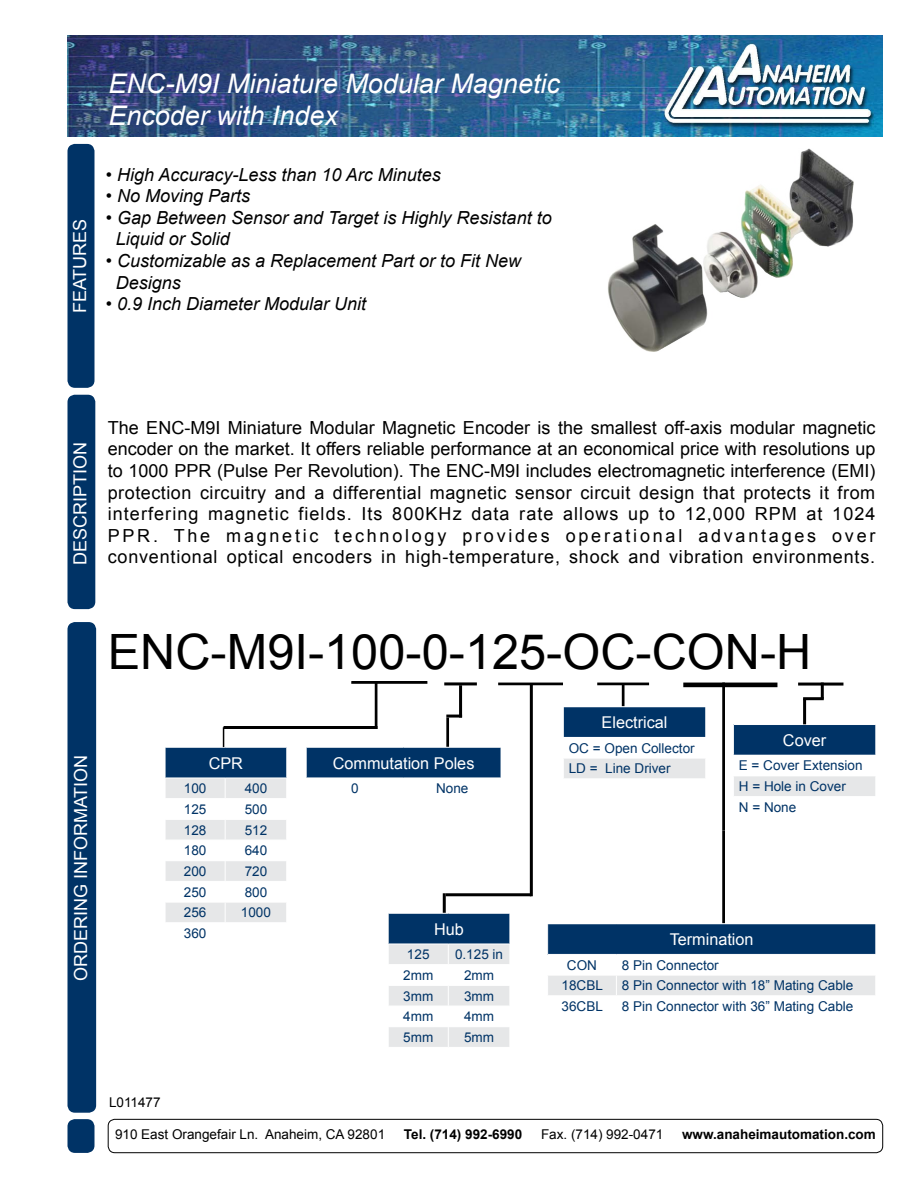
<style>
.page{position:relative;width:918px;height:1188px;background:#fff}
.page>*{position:absolute;margin:0;border:0;box-sizing:border-box;transform-origin:0 0}
.t1{font:48.75px "Arial";color:#000}
.t2{font:italic 27px/32.4px "Arial";color:#fff}
.t3{font:18px/21.6px "Arial";letter-spacing:.045em;color:#000;text-align:justify}
.t4{font:italic 18px/21.6px "Arial";color:#000}
.t5{font:18px "Arial";color:#fff}
.t6{font:16.2px "Arial";color:#fff}
.t7{font:13.5px/20.7px "Arial";color:#036}
.t8{font:13.5px "Arial";color:#000}
.t9{font:700 13.5px "Arial";color:#000}
.s1{font-style:normal}
</style>
<div class="page">
<img style="left:68px;top:35px;width:815px;height:101px">
<div style="left:68px;top:623px;width:27px;height:489px;background:#036;border-radius:7px"></div>
<div style="left:68px;top:622px;width:28px;height:491px;border:2px solid #036;border-radius:7px"></div>
<div style="left:68px;top:145px;width:26px;height:242px;background:#036;border-radius:7px"></div>
<div style="left:68px;top:144px;width:26px;height:244px;border:2px solid #036;border-radius:7px"></div>
<div style="left:68px;top:1120px;width:26px;height:32px;background:#036;border-radius:7px"></div>
<div style="left:68px;top:1119px;width:26px;height:34px;border:2px solid #036;border-radius:7px"></div>
<div style="left:108px;top:1119px;width:775px;height:34px;border:1px solid #000;border-radius:7px"></div>
<div style="left:68px;top:395px;width:27px;height:213px;background:#036;border-radius:7px"></div>
<div style="left:68px;top:395px;width:27px;height:214px;border:2px solid #036;border-radius:7px"></div>
<div style="left:722px;top:830px;width:3px;height:94px;border:1px solid #000"></div>
<div style="left:446px;top:715px;width:16px;height:3px;border:1px solid #000"></div>
<div style="left:446px;top:718px;width:3px;height:35px;border:1px solid #000"></div>
<div style="left:375px;top:681px;width:2px;height:48px;border:1px solid #000"></div>
<div style="left:224px;top:726px;width:153px;height:3px;border:1px solid #000"></div>
<div style="left:622px;top:685px;width:3px;height:22px;border:1px solid #000"></div>
<div style="left:722px;top:683px;width:3px;height:147px;border:1px solid #000"></div>
<div style="left:548px;top:924px;width:328px;height:30px;background:#036"></div>
<hr style="left:616px;top:923px;width:260px;height:1px;background:#fff">
<svg style="left:547px;top:954px;width:328px;height:41px"></svg>
<div style="left:306px;top:747px;width:195px;height:31px;background:#036"></div>
<hr style="left:306px;top:747px;width:98px;height:1px;background:#fff">
<hr style="left:306px;top:747px;width:1px;height:31px;background:#fff">
<hr style="left:404px;top:747px;width:97px;height:1px;background:#fff">
<div style="left:563px;top:707px;width:143px;height:30px;background:#036"></div>
<div style="left:563px;top:758px;width:143px;height:21px;background:#e6e7e8"></div>
<hr style="left:563px;top:706px;width:143px;height:1px;background:#fff">
<hr style="left:563px;top:707px;width:1px;height:30px;background:#fff">
<hr style="left:705px;top:707px;width:1px;height:30px;background:#fff">
<hr style="left:563px;top:758px;width:143px;height:1px;background:#fff">
<svg style="left:563px;top:759px;width:1px;height:19px"></svg>
<svg style="left:705px;top:759px;width:1px;height:19px"></svg>
<hr style="left:563px;top:778px;width:143px;height:1px;background:#fff">
<div style="left:351px;top:681px;width:76px;height:3px;border:1px solid #000"></div>
<div style="left:498px;top:683px;width:65px;height:2px;border:1px solid #000"></div>
<div style="left:597px;top:683px;width:52px;height:2px;border:1px solid #000"></div>
<div style="left:683px;top:683px;width:94px;height:4px;border:1px solid #000"></div>
<div style="left:165px;top:747px;width:122px;height:31px;background:#036"></div>
<hr style="left:165px;top:747px;width:60px;height:1px;background:#fff">
<hr style="left:165px;top:747px;width:1px;height:31px;background:#fff">
<hr style="left:225px;top:747px;width:62px;height:1px;background:#fff">
<hr style="left:286px;top:747px;width:1px;height:31px;background:#fff">
<svg style="left:165px;top:778px;width:121px;height:144px"></svg>
<hr style="left:530px;top:685px;width:3px;height:211px;background:#000">
<hr style="left:459px;top:685px;width:3px;height:33px;background:#000">
<svg style="left:223px;top:727px;width:1px;height:20px"></svg>
<hr style="left:798px;top:683px;width:45px;height:3px;background:#000">
<div style="left:733px;top:725px;width:143px;height:30px;background:#036"></div>
<hr style="left:733px;top:725px;width:1px;height:30px;background:#fff">
<div style="left:734px;top:776px;width:141px;height:20px;background:#e6e7e8"></div>
<hr style="left:444px;top:682px;width:33px;height:3px;background:#000">
<hr style="left:446px;top:893px;width:85px;height:3px;background:#000">
<hr style="left:443px;top:893px;width:3px;height:20px;background:#000">
<div style="left:388px;top:913px;width:122px;height:31px;background:#036"></div>
<hr style="left:388px;top:913px;width:60px;height:1px;background:#fff">
<hr style="left:388px;top:913px;width:1px;height:31px;background:#fff">
<hr style="left:448px;top:913px;width:62px;height:1px;background:#fff">
<svg style="left:389px;top:944px;width:120px;height:103px"></svg>
<hr style="left:803px;top:699px;width:3px;height:25px;background:#000">
<hr style="left:803px;top:697px;width:21px;height:3px;background:#000">
<hr style="left:821px;top:683px;width:3px;height:16px;background:#000">
<img style="left:608px;top:148px;width:245px;height:203px">
<p class="t5" style="left:68px;top:313px;width:96px;rotate:-90deg">FEATURES</p>
<h2 class="t2" style="left:108px;top:68px;width:453px">ENC-M9I Miniature Modular Magnetic<br>Encoder with Index</h2>
<p class="t4" style="left:106px;top:164px;width:337px"><span class="s1">•</span> High Accuracy-Less than 10 Arc Minutes</p>
<p class="t4" style="left:106px;top:185px;width:146px">• No Moving Parts</p>
<p class="t4" style="left:116px;top:207px;width:437px;text-indent:-10px">• Gap Between Sensor and Target is Highly Resistant to<br>Liquid or Solid</p>
<p class="t4" style="left:116px;top:250px;width:407px;text-indent:-10px">• Customizable as a Replacement Part or to Fit New<br>Designs</p>
<p class="t4" style="left:106px;top:293px;width:262px">• 0.9 Inch Diameter Modular Unit</p>
<p class="t5" style="left:68px;top:565px;width:125px;rotate:-90deg">DESCRIPTION</p>
<p class="t3" style="left:108px;top:417px;width:769px">The ENC-M9I Miniature Modular Magnetic Encoder is the smallest off-axis modular magnetic encoder on the market. It offers reliable performance at an economical price with resolutions up to 1000 PPR (Pulse Per Revolution). The ENC-M9I includes electromagnetic interference (EMI) protection circuitry and a differential magnetic sensor circuit design that protects it from interfering magnetic fields. Its 800KHz data rate allows up to 12,000 RPM at 1024<br>PPR. The magnetic technology provides operational advantages over conventional optical encoders in high-temperature, shock and vibration environments.</p>
<p class="t5" style="left:69px;top:981px;width:228px;rotate:-90deg">ORDERING INFORMATION</p>
<h1 class="t1" style="left:108px;top:620px;width:705px">ENC-M9I-100-0-125-OC-CON-H</h1>
<p class="t6" style="left:602px;top:712px;width:67px">Electrical</p>
<p class="t7" style="left:569px;top:738px;width:127px">OC = Open Collector</p>
<p class="t6" style="left:783px;top:729px;width:45px">Cover</p>
<p class="t7" style="left:739px;top:756px;width:125px">E = Cover Extension<br>H = Hole in Cover<br>N = None</p>
<p class="t6" style="left:333px;top:752px;width:143px">Commutation Poles</p>
<p class="t7" style="left:351px;top:778px;width:9px">0</p>
<p class="t7" style="left:436px;top:778px;width:34px">None</p>
<p class="t6" style="left:209px;top:752px;width:36px">CPR</p>
<p class="t7" style="left:569px;top:758px;width:103px">LD = Line Driver</p>
<p class="t7" style="left:184px;top:778px;width:24px">100</p>
<p class="t7" style="left:245px;top:778px;width:24px">400</p>
<p class="t7" style="left:184px;top:799px;width:24px">125</p>
<p class="t7" style="left:245px;top:799px;width:24px">500</p>
<p class="t7" style="left:184px;top:820px;width:24px">128</p>
<p class="t7" style="left:245px;top:820px;width:24px">512</p>
<p class="t7" style="left:184px;top:840px;width:24px">180</p>
<p class="t7" style="left:245px;top:840px;width:24px">640</p>
<p class="t7" style="left:184px;top:861px;width:24px">200</p>
<p class="t7" style="left:245px;top:861px;width:24px">720</p>
<p class="t7" style="left:184px;top:882px;width:24px">250</p>
<p class="t7" style="left:245px;top:882px;width:24px">800</p>
<p class="t7" style="left:184px;top:902px;width:24px">256</p>
<p class="t7" style="left:241px;top:902px;width:32px">1000</p>
<p class="t7" style="left:184px;top:923px;width:24px">360</p>
<p class="t6" style="left:434px;top:918px;width:31px">Hub</p>
<p class="t6" style="left:670px;top:929px;width:85px">Termination</p>
<p class="t8" style="left:109px;top:1094px;width:53px">L011477</p>
<p class="t7" style="left:407px;top:944px;width:24px">125</p>
<p class="t7" style="left:455px;top:944px;width:50px">0.125 in</p>
<p class="t7" style="left:403px;top:965px;width:32px">2mm</p>
<p class="t7" style="left:464px;top:965px;width:32px">2mm</p>
<p class="t7" style="left:403px;top:986px;width:32px">3mm</p>
<p class="t7" style="left:464px;top:986px;width:32px">3mm</p>
<p class="t7" style="left:403px;top:1006px;width:32px">4mm</p>
<p class="t7" style="left:464px;top:1006px;width:32px">4mm</p>
<p class="t7" style="left:403px;top:1027px;width:32px">5mm</p>
<p class="t7" style="left:464px;top:1027px;width:32px">5mm</p>
<p class="t7" style="left:567px;top:955px;width:32px">CON</p>
<p class="t7" style="left:622px;top:955px;width:99px">8 Pin Connector</p>
<p class="t7" style="left:562px;top:975px;width:43px">18CBL</p>
<p class="t7" style="left:622px;top:975px;width:233px">8 Pin Connector with 18” Mating Cable</p>
<p class="t7" style="left:562px;top:996px;width:43px">36CBL</p>
<p class="t7" style="left:622px;top:996px;width:233px">8 Pin Connector with 36” Mating Cable</p>
<p class="t8" style="left:115px;top:1125px;width:272px">910 East Orangefair Ln. Anaheim, CA 92801</p>
<p class="t9" style="left:404px;top:1125px;width:120px">Tel. (714) 992-6990</p>
<p class="t8" style="left:541px;top:1125px;width:124px">Fax. (714) 992-0471</p>
<p class="t9" style="left:682px;top:1125px;width:195px">www.anaheimautomation.com</p>
</div>
